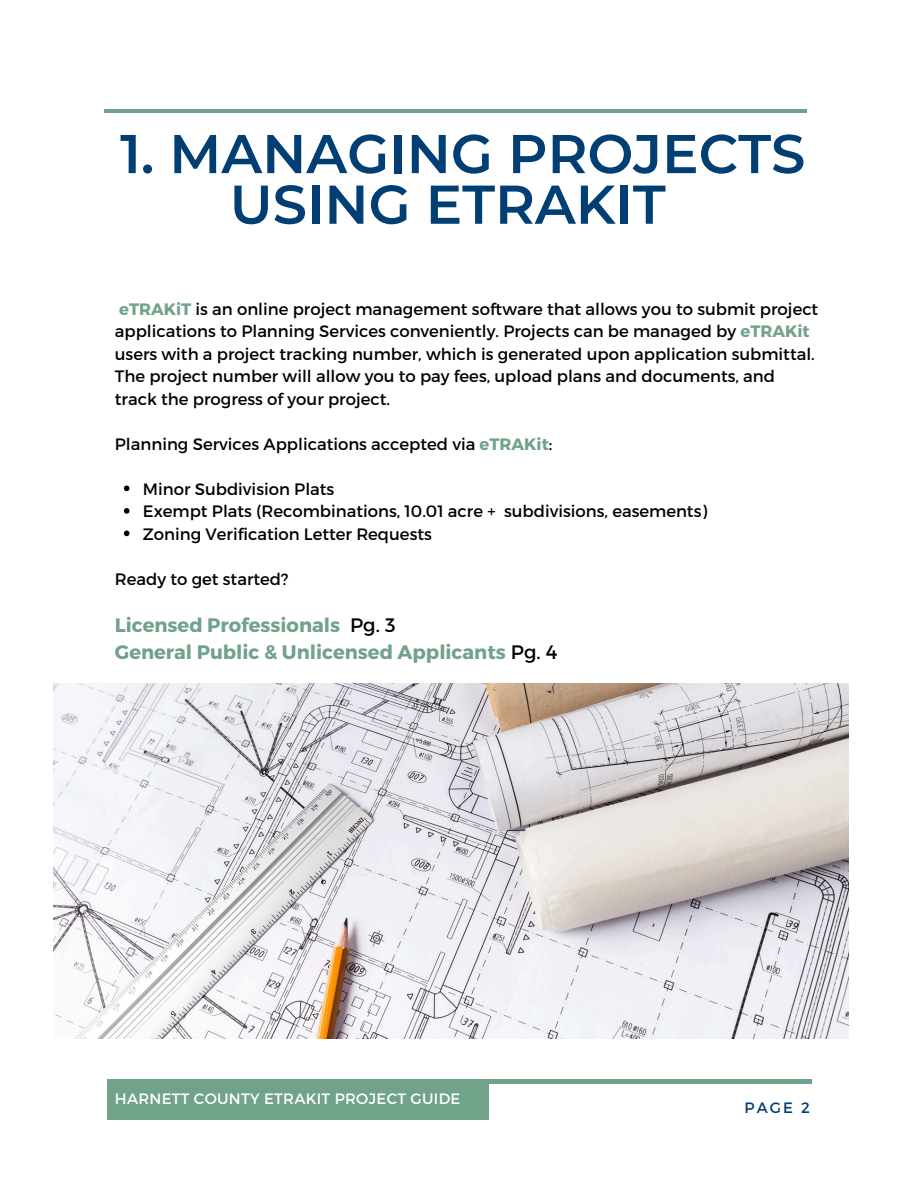
<style>
.page{position:relative;width:918px;height:1188px;background:#fff}
.page>*{position:absolute;margin:0;border:0;box-sizing:border-box;transform-origin:0 0}
.t1{font:600 54.6px/50.7px "Montserrat";color:#003e74;text-align:center}
.t2{font:700 19.5px/27px "Montserrat";color:#71a28a}
.t3{font:16.5px/22.5px "Montserrat";color:#000}
.t4{font:15px "Montserrat";letter-spacing:.02em;color:#fff}
.t5{font:15px "Montserrat";color:#003e74}
.s1{font-weight:700;color:#71a28a}
.s2{font-weight:400;color:#000}
</style>
<div class="page">
<hr style="left:104px;top:109px;width:703px;height:4px;background:#71a28a">
<hr style="left:109px;top:1080px;width:703px;height:3px;background:#71a28a">
<div style="left:107px;top:1080px;width:382px;height:40px;background:#71a28a"></div>
<img style="left:53px;top:684px;width:796px;height:354px">
<svg style="left:124px;top:486px;width:6px;height:5px"></svg>
<svg style="left:124px;top:508px;width:6px;height:6px"></svg>
<svg style="left:124px;top:531px;width:6px;height:5px"></svg>
<h1 class="t1" style="left:120px;top:128px;width:687px">1. MANAGING PROJECTS<br>USING ETRAKIT</h1>
<p class="t3" style="left:115px;top:297px;width:705px"><span class="s1">eTRAKiT</span> is an online project management software that allows you to submit project applications to Planning Services conveniently. Projects can be managed by <span class="s1">eTRAKit </span>users with a project tracking number, which is generated upon application submittal.<br>The project number will allow you to pay fees, upload plans and documents, and track the progress of your project.</p>
<p class="t3" style="left:115px;top:432px;width:439px">Planning Services Applications accepted via <span class="s1">eTRAKit</span>:</p>
<p class="t3" style="left:143px;top:477px;width:193px">Minor Subdivision Plats</p>
<p class="t3" style="left:143px;top:499px;width:566px">Exempt Plats (Recombinations, 10.01 acre + subdivisions, easements)</p>
<p class="t3" style="left:143px;top:522px;width:290px">Zoning Verification Letter Requests</p>
<p class="t3" style="left:115px;top:567px;width:175px">Ready to get started?</p>
<h2 class="t2" style="left:115px;top:610px;width:444px">Licensed Professionals <span class="s2">Pg. 3<br></span>General Public &amp; Unlicensed Applicants <span class="s2">Pg. 4</span></h2>
<h3 class="t4" style="left:115px;top:1089px;width:347px">HARNETT COUNTY ETRAKIT PROJECT GUIDE</h3>
<p class="t5" style="left:745px;top:1098px;width:67px">PAGE 2</p>
</div>
